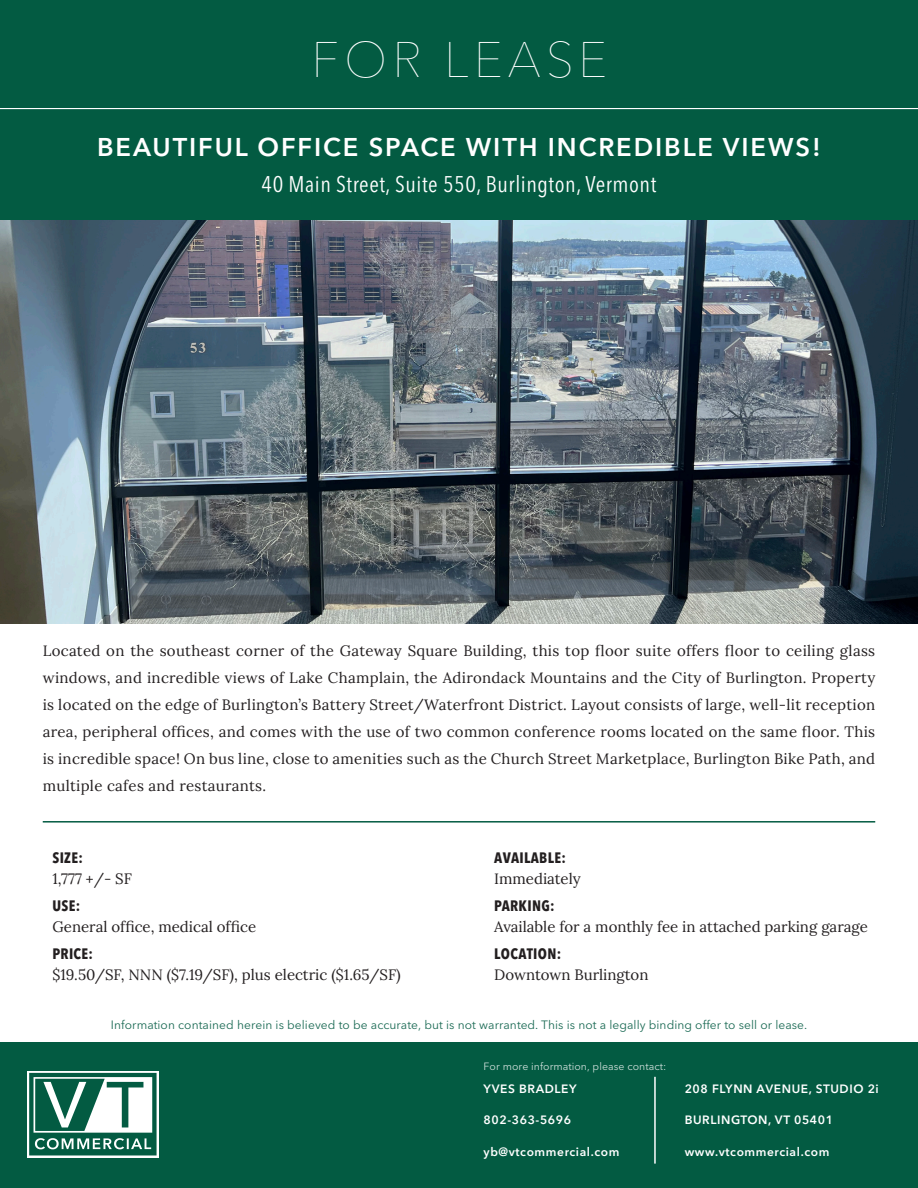
<style>
.page{position:relative;width:918px;height:1188px;background:#fff}
.page>*{position:absolute;margin:0;border:0;box-sizing:border-box;transform-origin:0 0}
.t1{font:100 49.5px "Avenir Next LT Pro";letter-spacing:.1em;color:#fff}
.t2{font:600 25.5px "Avenir Next LT Pro";letter-spacing:.075em;color:#fff}
.t3{font:condensed 22.5px "Avenir Next LT Pro";letter-spacing:.025em;color:#fff}
.t4{font:15px/27px "Lora";color:#231f20;text-align:justify}
.t5{font:700 condensed 15px "Avenir Next LT Pro";letter-spacing:.02em;color:#231f20}
.t6{font:12px "Avenir Next LT Pro";letter-spacing:.005em;color:#1c6b55}
.t7{font:600 12px "Avenir Next LT Pro";letter-spacing:.05em;color:#fff}
.t8{font:10.5px "Avenir Next LT Pro";letter-spacing:.005em;color:#cdded9}
</style>
<div class="page">
<div style="left:0;top:0;width:918px;height:221px;background:#035b42"></div>
<img style="left:0;top:221px;width:918px;height:403px">
<hr style="left:0;top:108px;width:918px;height:1px;background:#fff">
<div style="left:0;top:1042px;width:918px;height:146px;background:#035b42"></div>
<svg style="left:27px;top:1071px;width:132px;height:87px"></svg>
<svg style="left:29px;top:1073px;width:128px;height:82px"></svg>
<hr style="left:654px;top:1077px;width:2px;height:87px;background:#fff">
<hr style="left:43px;top:821px;width:832px;height:2px;background:#035b42">
<h1 class="t1" style="left:312px;top:17px;width:297px">FOR LEASE</h1>
<h2 class="t2" style="left:97px;top:132px;width:725px">BEAUTIFUL OFFICE SPACE WITH INCREDIBLE VIEWS!</h2>
<h3 class="t3" style="left:262px;top:171px;width:396px">40 Main Street, Suite 550, Burlington, Vermont</h3>
<p class="t4" style="left:43px;top:636px;width:834px">Located on the southeast corner of the Gateway Square Building, this top floor suite offers floor to ceiling glass windows, and incredible views of Lake Champlain, the Adirondack Mountains and the City of Burlington. Property is located on the edge of Burlington’s Battery Street/Waterfront District. Layout consists of large, well-lit reception area, peripheral offices, and comes with the use of two common conference rooms located on the same floor. This is incredible space! On bus line, close to amenities such as the Church Street Marketplace, Burlington Bike Path, and multiple cafes and restaurants.</p>
<p class="t5" style="left:52px;top:848px;width:32px">SIZE:</p>
<p class="t4" style="left:52px;top:864px;width:81px">1,777 +/- SF</p>
<p class="t5" style="left:52px;top:897px;width:29px">USE:</p>
<p class="t4" style="left:52px;top:912px;width:205px">General office, medical office</p>
<p class="t5" style="left:52px;top:945px;width:42px">PRICE:</p>
<p class="t4" style="left:52px;top:961px;width:350px">$19.50/SF, NNN ($7.19/SF), plus electric ($1.65/SF)</p>
<p class="t5" style="left:494px;top:848px;width:73px">AVAILABLE:</p>
<p class="t4" style="left:494px;top:864px;width:88px">Immediately</p>
<p class="t5" style="left:494px;top:897px;width:62px">PARKING:</p>
<p class="t4" style="left:494px;top:912px;width:375px">Available for a monthly fee in attached parking garage</p>
<p class="t5" style="left:494px;top:945px;width:69px">LOCATION:</p>
<p class="t4" style="left:494px;top:961px;width:156px">Downtown Burlington</p>
<p class="t6" style="left:111px;top:1015px;width:698px">Information contained herein is believed to be accurate, but is not warranted. This is not a legally binding offer to sell or lease.</p>
<p class="t8" style="left:484px;top:1058px;width:184px">For more information, please contact:</p>
<p class="t7" style="left:484px;top:1081px;width:94px">YVES BRADLEY</p>
<p class="t7" style="left:484px;top:1113px;width:89px">802-363-5696</p>
<p class="t7" style="left:484px;top:1144px;width:137px">yb@vtcommercial.com</p>
<p class="t7" style="left:685px;top:1081px;width:196px">208 FLYNN AVENUE, STUDIO 2i</p>
<p class="t7" style="left:685px;top:1113px;width:150px">BURLINGTON, VT 05401</p>
<p class="t7" style="left:685px;top:1144px;width:146px">www.vtcommercial.com</p>
</div>
